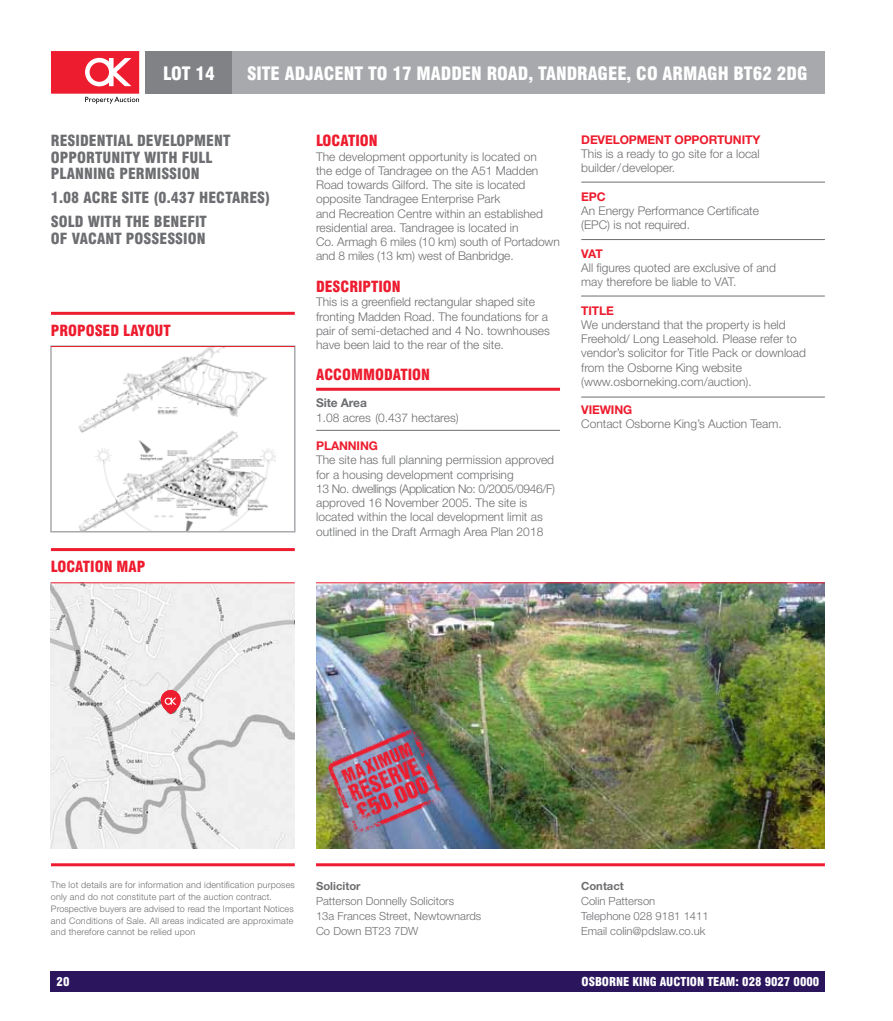
<style>
.page{position:relative;width:893px;height:1021px;background:#fff}
.page>*{position:absolute;margin:0;border:0;box-sizing:border-box;transform-origin:0 0}
.t1{font:900 condensed 18px "Swiss 721 BT";color:#fff}
.t2{font:900 condensed 15px/16.5px "Swiss 721 BT";letter-spacing:.005em;color:#6d6e71}
.t3{font:900 condensed 15px "Swiss 721 BT";color:#ed1c2e}
.t4{font:300 12px/14.2px "Helvetica Neue LT Std";color:#6d6e71}
.t5{font:700 12px "Helvetica Neue LT Std";letter-spacing:-.01em;color:#ed1c2e}
.t6{font:900 condensed 12px "Swiss 721 BT";color:#fff}
.t7{font:700 12px "Helvetica Neue LT Std";letter-spacing:-.01em;color:#6d6e71}
.t8{font:300 11.25px/15px "Helvetica Neue LT Std";color:#6d6e71}
.t9{font:700 11.25px "Helvetica Neue LT Std";color:#6d6e71}
.t10{font:300 9px/11.7px "Helvetica Neue LT Std";letter-spacing:.02em;color:#6d6e71}
</style>
<div class="page">
<img style="left:51px;top:583px;width:244px;height:265px">
<svg style="left:161px;top:690px;width:20px;height:24px"></svg>
<svg style="left:163px;top:697px;width:14px;height:9px"></svg>
<div style="left:145px;top:51px;width:88px;height:43px;background:#808285"></div>
<div style="left:233px;top:51px;width:592px;height:43px;background:#a7a9ac"></div>
<svg style="left:51px;top:51px;width:88px;height:53px"></svg>
<img style="left:316px;top:583px;width:509px;height:265px">
<hr style="left:51px;top:548px;width:244px;height:3px;background:#ed1c2e">
<hr style="left:51px;top:582px;width:244px;height:1px;background:#ed1c2e">
<hr style="left:51px;top:312px;width:244px;height:3px;background:#ed1c2e">
<img style="left:78px;top:348px;width:197px;height:181px">
<div style="left:50px;top:345px;width:246px;height:187px;border:2px solid #a7a9ac"></div>
<hr style="left:51px;top:346px;width:244px;height:1px;background:#ed1c2e">
<hr style="left:316px;top:582px;width:509px;height:1px;background:#ed1c2e">
<hr style="left:51px;top:863px;width:244px;height:3px;background:#ed1c2e">
<hr style="left:316px;top:863px;width:509px;height:3px;background:#ed1c2e">
<hr style="left:316px;top:430px;width:244px;height:1px;background:#6d6e71">
<hr style="left:581px;top:182px;width:244px;height:1px;background:#6d6e71">
<hr style="left:581px;top:239px;width:244px;height:1px;background:#6d6e71">
<hr style="left:581px;top:296px;width:244px;height:1px;background:#6d6e71">
<hr style="left:581px;top:396px;width:244px;height:1px;background:#6d6e71">
<hr style="left:316px;top:388px;width:244px;height:3px;background:#ed1c2e">
<img style="left:326px;top:726px;width:120px;height:110px">
<div style="left:51px;top:971px;width:774px;height:20px;background:#2b165e"></div>
<h1 class="t1" style="left:163px;top:63px;width:53px">LOT 14</h1>
<h1 class="t1" style="left:247px;top:63px;width:562px">SITE ADJACENT TO 17 MADDEN ROAD, TANDRAGEE, CO ARMAGH BT62 2DG</h1>
<p class="t2" style="left:51px;top:132px;width:181px">RESIDENTIAL DEVELOPMENT<br>OPPORTUNITY WITH FULL<br>PLANNING PERMISSION</p>
<p class="t2" style="left:51px;top:186px;width:221px;line-height:24px">1.08 ACRE SITE (0.437 HECTARES)<br>SOLD WITH THE BENEFIT</p>
<p class="t2" style="left:51px;top:230px;width:156px">OF VACANT POSSESSION</p>
<p class="t3" style="left:51px;top:321px;width:121px">PROPOSED LAYOUT</p>
<p class="t3" style="left:51px;top:558px;width:96px">LOCATION MAP</p>
<p class="t3" style="left:316px;top:132px;width:63px">LOCATION</p>
<p class="t4" style="left:316px;top:149px;width:245px">The development opportunity is located on<br>the edge of Tandragee on the A51 Madden Road towards Gilford. The site is located opposite Tandragee Enterprise Park<br>and Recreation Centre within an established residential area. Tandragee is located in<br>Co. Armagh 6 miles (10 km) south of Portadown and 8 miles (13 km) west of Banbridge.</p>
<p class="t3" style="left:316px;top:277px;width:86px">DESCRIPTION</p>
<p class="t4" style="left:316px;top:295px;width:235px">This is a greenfield rectangular shaped site fronting Madden Road. The foundations for a pair of semi-detached and 4 No. townhouses have been laid to the rear of the site.</p>
<p class="t3" style="left:316px;top:366px;width:115px">ACCOMMODATION</p>
<p class="t7" style="left:316px;top:395px;width:52px">Site Area</p>
<p class="t4" style="left:316px;top:410px;width:144px">1.08 acres (0.437 hectares)</p>
<p class="t5" style="left:316px;top:438px;width:63px">PLANNING</p>
<p class="t4" style="left:316px;top:452px;width:240px">The site has full planning permission approved for a housing development comprising<br>13 No. dwellings (Application No: 0/2005/0946/F) approved 16 November 2005. The site is located within the local development limit as outlined in the Draft Armagh Area Plan 2018</p>
<p class="t5" style="left:581px;top:132px;width:181px">DEVELOPMENT OPPORTUNITY</p>
<p class="t4" style="left:581px;top:146px;width:180px">This is a ready to go site for a local builder/developer.</p>
<p class="t5" style="left:581px;top:189px;width:26px">EPC</p>
<p class="t4" style="left:581px;top:203px;width:179px">An Energy Performance Certificate (EPC) is not required.</p>
<p class="t5" style="left:581px;top:246px;width:23px">VAT</p>
<p class="t4" style="left:581px;top:260px;width:196px">All figures quoted are exclusive of and may therefore be liable to VAT.</p>
<p class="t5" style="left:581px;top:303px;width:34px">TITLE</p>
<p class="t4" style="left:581px;top:317px;width:226px">We understand that the property is held Freehold/ Long Leasehold. Please refer to vendor’s solicitor for Title Pack or download from the Osborne King website (www.osborneking.com/auction).</p>
<p class="t5" style="left:581px;top:402px;width:53px">VIEWING</p>
<p class="t4" style="left:581px;top:417px;width:202px">Contact Osborne King’s Auction Team.</p>
<p class="t10" style="left:51px;top:879px;width:246px">The lot details are for information and identification purposes only and do not constitute part of the auction contract.<br>Prospective buyers are advised to read the Important Notices and Conditions of Sale. All areas indicated are approximate and therefore cannot be relied upon</p>
<p class="t9" style="left:316px;top:879px;width:46px">Solicitor</p>
<p class="t8" style="left:316px;top:893px;width:167px">Patterson Donnelly Solicitors<br>13a Frances Street, Newtownards<br>Co Down BT23 7DW</p>
<p class="t9" style="left:581px;top:879px;width:44px">Contact</p>
<p class="t8" style="left:581px;top:893px;width:129px">Colin Patterson<br>Telephone 028 9181 1411<br>Email colin@pdslaw.co.uk</p>
<p class="t6" style="left:57px;top:974px;width:14px">20</p>
<p class="t6" style="left:582px;top:974px;width:239px">OSBORNE KING AUCTION TEAM: 028 9027 0000</p>
</div>
